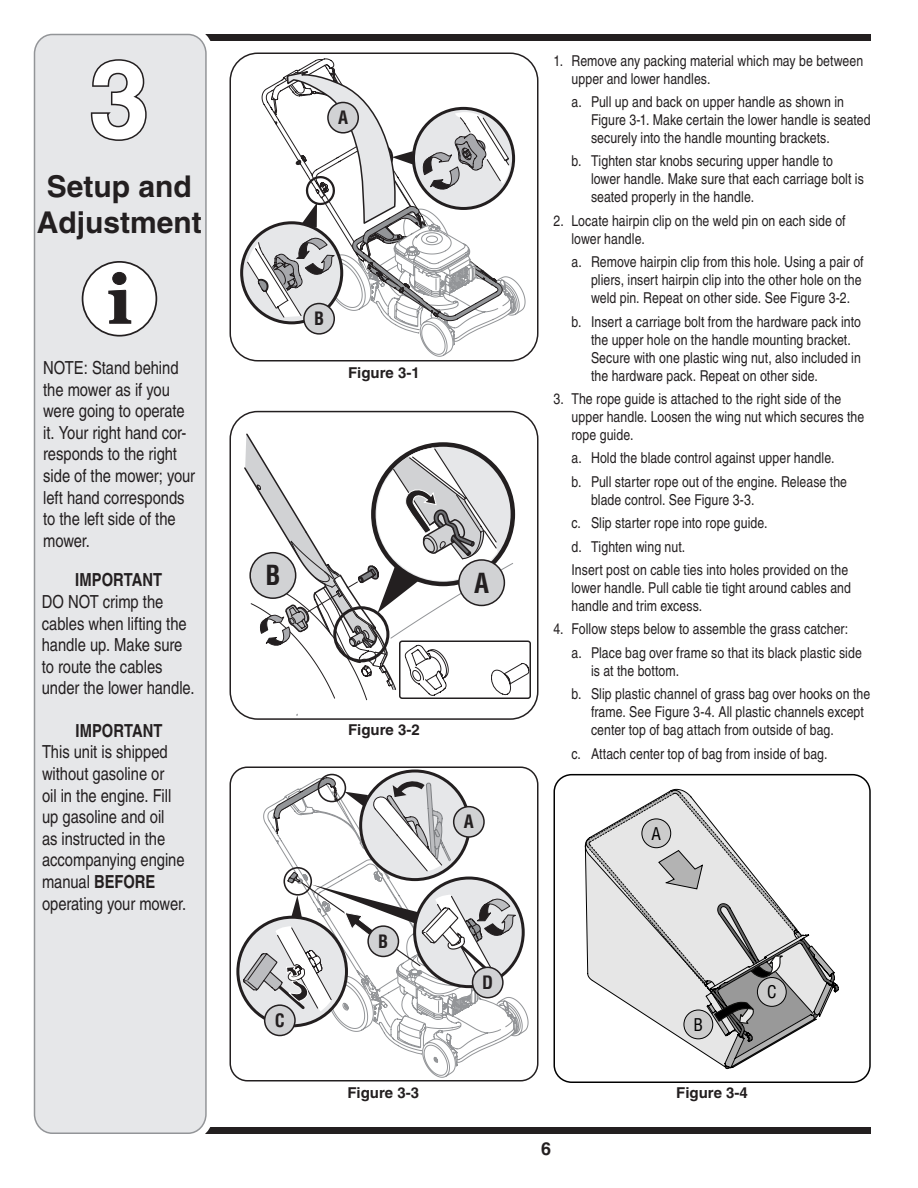
<style>
.page{position:relative;width:918px;height:1188px;background:#fff}
.page>*{position:absolute;margin:0;border:0;box-sizing:border-box;transform-origin:0 0}
.t1{font:700 108px "Helvetica";color:#fff}
.t2{font:700 30px/36px "Helvetica";color:#231f20;text-align:center}
.t3{font:700 condensed 27px "Helvetica";color:#231f20}
.t4{font:condensed 18px/21.6px "Helvetica";letter-spacing:-.005em;color:#231f20}
.t5{font:700 condensed 18px "Helvetica";color:#231f20}
.t6{font:700 condensed 18px "Helvetica";color:#231f20}
.t7{font:condensed 17.1px "Helvetica";color:#000}
.t8{font:condensed 15px/18px "Helvetica";letter-spacing:.005em;color:#231f20}
.t9{font:700 15px "Helvetica";color:#231f20}
.s1{font-weight:700}
</style>
<div class="page">
<div style="left:110px;top:34px;width:761px;height:7px;background:#231f20"></div>
<div style="left:110px;top:1127px;width:761px;height:7px;background:#231f20"></div>
<div style="left:27px;top:27px;width:186px;height:1114px;border:15px solid #fff;border-radius:18px"></div>
<div style="left:34px;top:34px;width:172px;height:1099px;background:#e6e7e9;border-radius:18px"></div>
<div style="left:34px;top:34px;width:173px;height:1100px;border:2px solid #939598;border-radius:18px"></div>
<svg style="left:90px;top:59px;width:57px;height:82px"></svg>
<div style="left:83px;top:262px;width:73px;height:74px;background:#fff;border-radius:50%"></div>
<div style="left:82px;top:261px;width:75px;height:76px;border:2px solid #231f20;border-radius:50%"></div>
<svg style="left:108px;top:272px;width:23px;height:52px"></svg>
<div style="left:554px;top:774px;width:317px;height:309px;border:2px solid #000;border-radius:17px"></div>
<svg style="left:585px;top:789px;width:253px;height:279px"></svg>
<div style="left:230px;top:52px;width:308px;height:310px;border:2px solid #231f20;border-radius:27px"></div>
<div style="left:230px;top:411px;width:308px;height:309px;border:2px solid #231f20;border-radius:27px"></div>
<div style="left:230px;top:766px;width:308px;height:316px;border:2px solid #231f20;border-radius:17px"></div>
<svg style="left:244px;top:433px;width:286px;height:268px"></svg>
<div style="left:459px;top:560px;width:45px;height:45px;background:#d1d2d4;border-radius:50%"></div>
<div style="left:458px;top:559px;width:47px;height:47px;border:2px solid #231f20;border-radius:50%"></div>
<div style="left:250px;top:553px;width:46px;height:45px;background:#d1d2d4;border-radius:50%"></div>
<div style="left:249px;top:552px;width:47px;height:47px;border:2px solid #231f20;border-radius:50%"></div>
<svg style="left:240px;top:245px;width:8px;height:55px"></svg>
<svg style="left:248px;top:58px;width:278px;height:304px"></svg>
<div style="left:328px;top:102px;width:30px;height:31px;background:#d1d2d4;border-radius:50%"></div>
<div style="left:327px;top:102px;width:32px;height:32px;border:2px solid #231f20;border-radius:50%"></div>
<div style="left:304px;top:304px;width:30px;height:30px;background:#d1d2d4;border-radius:50%"></div>
<div style="left:303px;top:303px;width:32px;height:32px;border:2px solid #231f20;border-radius:50%"></div>
<svg style="left:242px;top:773px;width:287px;height:309px"></svg>
<div style="left:454px;top:807px;width:30px;height:30px;background:#d1d2d4;border-radius:50%"></div>
<div style="left:453px;top:806px;width:32px;height:32px;border:2px solid #231f20;border-radius:50%"></div>
<div style="left:265px;top:1005px;width:30px;height:31px;background:#d1d2d4;border-radius:50%"></div>
<div style="left:264px;top:1004px;width:32px;height:32px;border:2px solid #231f20;border-radius:50%"></div>
<div style="left:473px;top:967px;width:30px;height:31px;background:#d1d2d4;border-radius:50%"></div>
<div style="left:472px;top:967px;width:32px;height:31px;border:2px solid #231f20;border-radius:50%"></div>
<div style="left:368px;top:926px;width:30px;height:30px;background:#d1d2d4;border-radius:50%"></div>
<div style="left:367px;top:925px;width:32px;height:32px;border:2px solid #231f20;border-radius:50%"></div>
<h1 class="t1" style="left:89px;top:33px;width:62px">3</h1>
<h2 class="t2" style="left:37px;top:168px;width:167px">Setup and<br>Adjustment</h2>
<p class="t6" style="left:338px;top:106px;width:12px">A</p>
<p class="t6" style="left:314px;top:307px;width:12px">B</p>
<p class="t4" style="left:43px;top:357px;width:154px">NOTE: Stand behind the mower as if you were going to operate it. Your right hand cor&shy;responds to the right side of the mower; your left hand corresponds to the left side of the mower.</p>
<p class="t9" style="left:348px;top:363px;width:73px">Figure 3-1</p>
<p class="t5" style="left:75px;top:569px;width:88px">IMPORTANT</p>
<p class="t4" style="left:42px;top:591px;width:154px">DO NOT crimp the cables when lifting the handle up. Make sure to route the cables under the lower handle.</p>
<p class="t5" style="left:75px;top:720px;width:88px">IMPORTANT</p>
<p class="t4" style="left:42px;top:741px;width:146px">This unit is shipped without gasoline or<br>oil in the engine. Fill up gasoline and oil<br>as instructed in the accompanying engine manual <span class="s1">BEFORE </span>operating your mower.</p>
<h3 class="t3" style="left:265px;top:559px;width:17px">B</h3>
<h3 class="t3" style="left:474px;top:566px;width:17px">A</h3>
<p class="t6" style="left:275px;top:1009px;width:12px">C</p>
<p class="t9" style="left:348px;top:720px;width:73px">Figure 3-2</p>
<p class="t6" style="left:378px;top:930px;width:12px">B</p>
<p class="t9" style="left:347px;top:1083px;width:73px">Figure 3-3</p>
<p class="t6" style="left:464px;top:811px;width:12px">A</p>
<p class="t6" style="left:482px;top:971px;width:12px">D</p>
<p class="t8" style="left:572px;top:51px;width:293px;text-indent:-18px">1. Remove any packing material which may be between upper and lower handles.</p>
<p class="t8" style="left:591px;top:93px;width:281px;text-indent:-20px">a. Pull up and back on upper handle as shown in<br>Figure 3-1. Make certain the lower handle is seated securely into the handle mounting brackets.</p>
<p class="t8" style="left:591px;top:152px;width:274px;text-indent:-20px">b. Tighten star knobs securing upper handle to lower handle. Make sure that each carriage bolt is seated properly in the handle.</p>
<p class="t8" style="left:572px;top:212px;width:276px;text-indent:-18px">2. Locate hairpin clip on the weld pin on each side of lower handle.</p>
<p class="t8" style="left:591px;top:253px;width:274px;text-indent:-20px">a. Remove hairpin clip from this hole. Using a pair of pliers, insert hairpin clip into the other hole on the weld pin. Repeat on other side. See Figure 3-2.</p>
<p class="t8" style="left:591px;top:312px;width:272px;text-indent:-20px">b. Insert a carriage bolt from the hardware pack into the upper hole on the handle mounting bracket.<br>Secure with one plastic wing nut, also included in the hardware pack. Repeat on other side.</p>
<p class="t8" style="left:572px;top:390px;width:294px;text-indent:-18px">3. The rope guide is attached to the right side of the upper handle. Loosen the wing nut which secures the rope guide.</p>
<p class="t8" style="left:572px;top:446px;width:277px;line-height:23.4px">a. Hold the blade control against upper handle. b. Pull starter rope out of the engine. Release the</p>
<p class="t8" style="left:572px;top:488px;width:278px;line-height:23.4px;text-indent:20px">blade control. See Figure 3-3.<br>c. Slip starter rope into rope guide.<br>d. Tighten wing nut.<br>Insert post on cable ties into holes provided on the</p>
<p class="t8" style="left:572px;top:579px;width:281px">lower handle. Pull cable tie tight around cables and handle and trim excess.</p>
<p class="t8" style="left:572px;top:617px;width:292px;line-height:23.4px;text-indent:-18px">4. Follow steps below to assemble the grass catcher: a. Place bag over frame so that its black plastic side</p>
<p class="t8" style="left:572px;top:659px;width:300px;line-height:23.4px;text-indent:20px">is at the bottom.<br>b. Slip plastic channel of grass bag over hooks on the</p>
<p class="t8" style="left:591px;top:703px;width:274px">frame. See Figure 3-4. All plastic channels except center top of bag attach from outside of bag.</p>
<p class="t8" style="left:572px;top:744px;width:258px">c. Attach center top of bag from inside of bag.</p>
<p class="t7" style="left:652px;top:823px;width:11px">A</p>
<p class="t7" style="left:694px;top:1014px;width:11px">B</p>
<p class="t7" style="left:767px;top:981px;width:11px">C</p>
<p class="t9" style="left:676px;top:1083px;width:73px">Figure 3-4</p>
</div>
